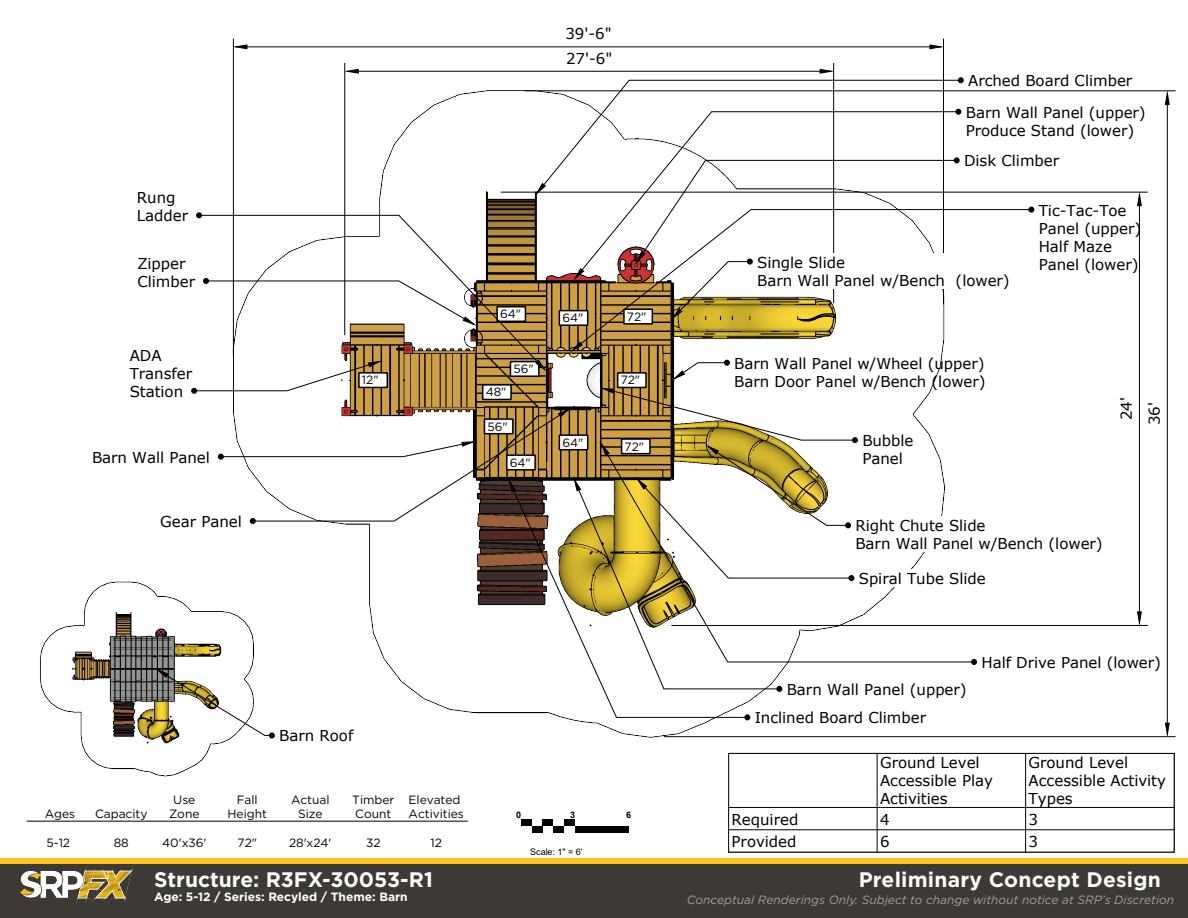
<style>
.page{position:relative;width:1188px;height:918px;background:#fff}
.page>*{position:absolute;margin:0;border:0;box-sizing:border-box;transform-origin:0 0}
.t1{font:700 21px "Gotham";color:#fff}
.t2{font:15px/18px "Verdana";letter-spacing:-.005em;color:#000}
.t3{font:12px/14.4px "Gotham";letter-spacing:-.005em;color:#000;text-align:center}
.t4{font:italic 12px "Gotham";color:#9d9fa2}
.t5{font:700 12px "Gotham";color:#fff}
.t6{font:9px "Arial";letter-spacing:-.005em;color:#000}
.t7{font:700 9px "Arial";color:#000}
</style>
<div class="page">
<div style="left:0;top:858px;width:1188px;height:6px;background:#fec221"></div>
<div style="left:0;top:864px;width:1188px;height:54px;background:#3d3934"></div>
<img style="left:20px;top:866px;width:113px;height:37px">
<img style="left:197px;top:38px;width:942px;height:715px">
<svg style="left:543px;top:80px;width:416px;height:106px"></svg>
<svg style="left:536px;top:182px;width:10px;height:13px"></svg>
<svg style="left:958px;top:77px;width:6px;height:6px"></svg>
<svg style="left:581px;top:111px;width:376px;height:98px"></svg>
<svg style="left:574px;top:268px;width:6px;height:12px"></svg>
<svg style="left:955px;top:109px;width:6px;height:6px"></svg>
<div style="left:852px;top:516px;width:267px;height:36px;background:#fff"></div>
<div style="left:856px;top:569px;width:146px;height:18px;background:#fff"></div>
<svg style="left:201px;top:215px;width:337px;height:81px"></svg>
<svg style="left:196px;top:212px;width:6px;height:6px"></svg>
<svg style="left:580px;top:209px;width:450px;height:136px"></svg>
<svg style="left:1028px;top:207px;width:6px;height:6px"></svg>
<svg style="left:858px;top:453px;width:115px;height:210px"></svg>
<svg style="left:971px;top:659px;width:6px;height:6px"></svg>
<hr style="left:525px;top:90px;width:642px;height:1px;background:#000">
<hr style="left:664px;top:736px;width:503px;height:1px;background:#000">
<hr style="left:1167px;top:104px;width:1px;height:619px;background:#000">
<svg style="left:1165px;top:90px;width:11px;height:15px"></svg>
<svg style="left:1165px;top:722px;width:11px;height:15px"></svg>
<hr style="left:501px;top:192px;width:638px;height:1px;background:#000">
<hr style="left:671px;top:625px;width:468px;height:1px;background:#000">
<hr style="left:1139px;top:206px;width:1px;height:406px;background:#000">
<svg style="left:1137px;top:192px;width:11px;height:14px"></svg>
<svg style="left:1137px;top:611px;width:11px;height:15px"></svg>
<hr style="left:943px;top:47px;width:1px;height:257px;background:#000">
<hr style="left:233px;top:47px;width:1px;height:310px;background:#000">
<hr style="left:247px;top:46px;width:683px;height:1px;background:#000">
<svg style="left:929px;top:39px;width:15px;height:11px"></svg>
<svg style="left:233px;top:39px;width:15px;height:11px"></svg>
<hr style="left:344px;top:71px;width:1px;height:264px;background:#000">
<hr style="left:833px;top:71px;width:1px;height:232px;background:#000">
<hr style="left:358px;top:71px;width:462px;height:1px;background:#000">
<svg style="left:344px;top:63px;width:15px;height:11px"></svg>
<svg style="left:819px;top:63px;width:15px;height:11px"></svg>
<div style="left:754px;top:253px;width:272px;height:36px;background:#fff"></div>
<svg style="left:636px;top:157px;width:324px;height:162px"></svg>
<img style="left:26px;top:296px;width:672px;height:537px">
<svg style="left:156px;top:359px;width:702px;height:379px"></svg>
<hr style="left:729px;top:807px;width:445px;height:1px;background:#000">
<hr style="left:729px;top:829px;width:445px;height:1px;background:#000">
<hr style="left:877px;top:753px;width:1px;height:99px;background:#000">
<hr style="left:1025px;top:753px;width:1px;height:99px;background:#000">
<div style="left:728px;top:753px;width:447px;height:99px;border:1px solid #000"></div>
<p class="t2" style="left:137px;top:189px;width:53px">Rung<br>Ladder</p>
<p class="t2" style="left:137px;top:254px;width:59px">Zipper<br>Climber</p>
<p class="t2" style="left:130px;top:346px;width:64px">ADA<br>Transfer<br>Station</p>
<p class="t2" style="left:92px;top:448px;width:119px">Barn Wall Panel</p>
<p class="t2" style="left:160px;top:512px;width:83px">Gear Panel</p>
<p class="t3" style="left:362px;top:373px;width:18px">12"</p>
<p class="t2" style="left:565px;top:21px;width:48px;line-height:24.5px">39'-6"<br>27'-6"</p>
<p class="t3" style="left:500px;top:306px;width:23px">64"</p>
<p class="t3" style="left:513px;top:361px;width:22px">56"</p>
<p class="t3" style="left:486px;top:385px;width:22px">48"</p>
<p class="t3" style="left:487px;top:419px;width:22px">56"</p>
<p class="t3" style="left:510px;top:455px;width:23px">64"</p>
<p class="t3" style="left:562px;top:310px;width:23px">64"</p>
<p class="t3" style="left:562px;top:435px;width:23px">64"</p>
<p class="t3" style="left:627px;top:309px;width:21px">72"</p>
<p class="t3" style="left:621px;top:373px;width:21px">72"</p>
<p class="t3" style="left:625px;top:439px;width:21px">72"</p>
<p class="t3" style="left:45px;top:807px;width:32px">Ages</p>
<p class="t3" style="left:95px;top:807px;width:54px">Capacity</p>
<p class="t2" style="left:279px;top:727px;width:76px">Barn Roof</p>
<p class="t3" style="left:169px;top:792px;width:32px">Use<br>Zone</p>
<p class="t3" style="left:228px;top:792px;width:41px">Fall<br>Height</p>
<p class="t3" style="left:291px;top:792px;width:40px">Actual<br>Size</p>
<p class="t3" style="left:352px;top:792px;width:44px;text-align:left">Timber<br>Count</p>
<p class="t3" style="left:409px;top:792px;width:57px;text-align:left">Elevated<br>Activities</p>
<p class="t3" style="left:47px;top:835px;width:25px">5-12</p>
<p class="t3" style="left:114px;top:835px;width:17px">88</p>
<p class="t3" style="left:162px;top:835px;width:46px">40'x36'</p>
<p class="t3" style="left:238px;top:835px;width:21px">72"</p>
<p class="t3" style="left:289px;top:835px;width:44px">28'x24'</p>
<p class="t3" style="left:366px;top:835px;width:16px">32</p>
<p class="t3" style="left:431px;top:835px;width:13px">12</p>
<p class="t1" style="left:154px;top:865px;width:280px">Structure: R3FX-30053-R1</p>
<p class="t5" style="left:154px;top:889px;width:255px">Age: 5-12 / Series: Recyled / Theme: Barn</p>
<p class="t7" style="left:516px;top:809px;width:7px">0</p>
<p class="t7" style="left:570px;top:809px;width:7px">3</p>
<p class="t7" style="left:626px;top:809px;width:7px">6</p>
<p class="t6" style="left:530px;top:846px;width:54px">Scale: 1" = 6'</p>
<p class="t2" style="left:966px;top:65px;width:181px;line-height:31.5px">Arched Board Climber<br>Barn Wall Panel (upper)</p>
<p class="t2" style="left:964px;top:115px;width:172px;line-height:30.6px">Produce Stand (lower)<br>Disk Climber</p>
<p class="t2" style="left:757px;top:253px;width:254px">Single Slide<br>Barn Wall Panel w/Bench (lower)</p>
<p class="t2" style="left:1039px;top:201px;width:104px">Tic-Tac-Toe<br>Panel (upper)<br>Half Maze<br>Panel (lower)</p>
<p class="t2" style="left:734px;top:354px;width:253px">Barn Wall Panel w/Wheel (upper)<br>Barn Door Panel w/Bench (lower)</p>
<p class="t2" style="left:862px;top:431px;width:53px">Bubble<br>Panel</p>
<p class="t2" style="left:1117px;top:420px;width:25px;rotate:-90deg">24'</p>
<p class="t2" style="left:1145px;top:425px;width:25px;rotate:-90deg">36'</p>
<p class="t2" style="left:855px;top:517px;width:249px">Right Chute Slide<br>Barn Wall Panel w/Bench (lower)</p>
<p class="t2" style="left:859px;top:569px;width:128px">Spiral Tube Slide</p>
<p class="t2" style="left:755px;top:675px;width:214px;line-height:28.5px;text-indent:32px">Barn Wall Panel (upper)<br>Inclined Board Climber</p>
<p class="t2" style="left:981px;top:653px;width:181px">Half Drive Panel (lower)</p>
<p class="t2" style="left:880px;top:754px;width:114px">Ground Level<br>Accessible Play<br>Activities</p>
<p class="t2" style="left:1029px;top:754px;width:139px">Ground Level<br>Accessible Activity<br>Types</p>
<p class="t2" style="left:732px;top:810px;width:68px">Required</p>
<p class="t2" style="left:880px;top:810px;width:11px">4</p>
<p class="t2" style="left:1029px;top:810px;width:11px">3</p>
<p class="t2" style="left:732px;top:832px;width:66px">Provided</p>
<p class="t2" style="left:880px;top:832px;width:11px">6</p>
<p class="t2" style="left:1029px;top:832px;width:11px">3</p>
<p class="t1" style="left:859px;top:865px;width:304px">Preliminary Concept Design</p>
<p class="t4" style="left:687px;top:892px;width:489px">Conceptual Renderings Only. Subject to change without notice at SRP’s Discretion</p>
</div>
